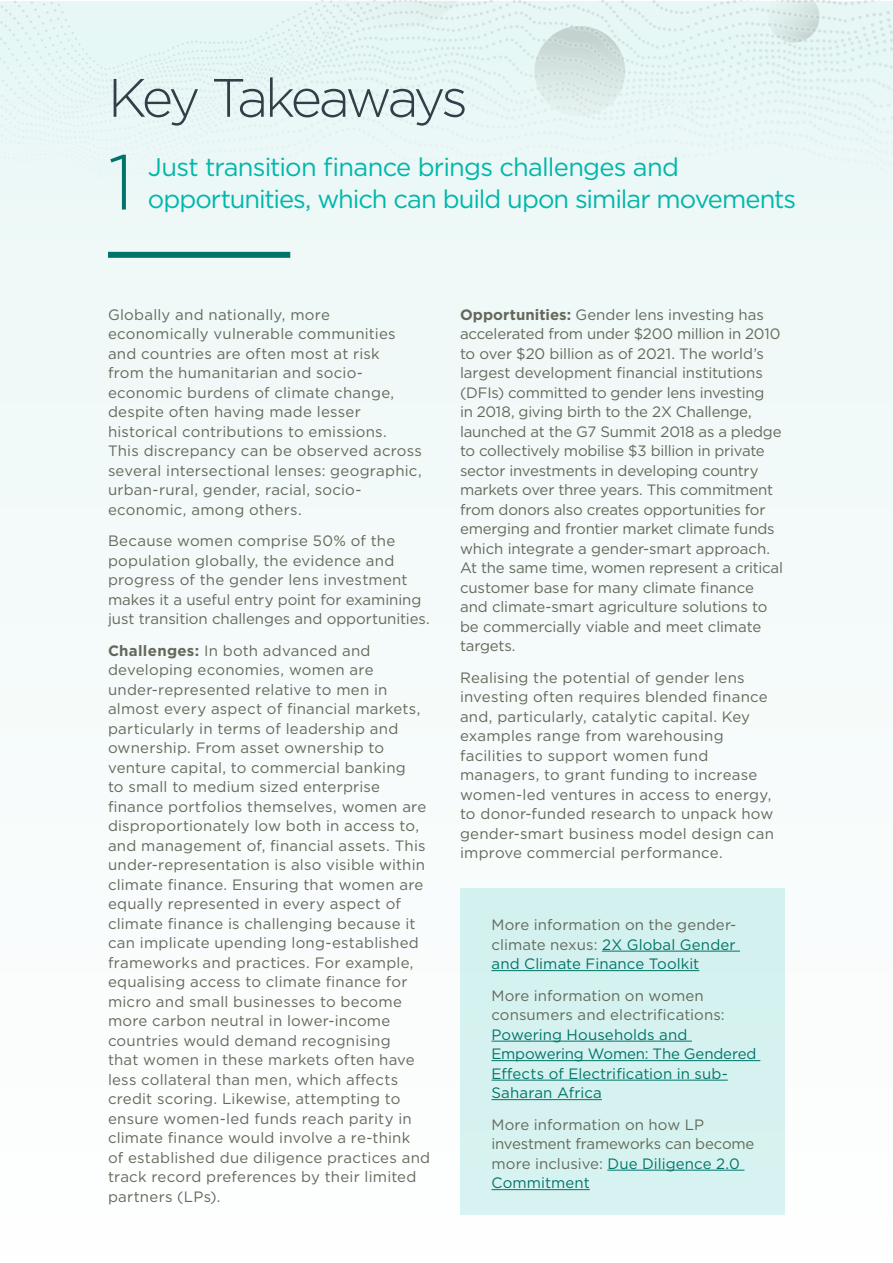
<style>
.page{position:relative;width:893px;height:1263px;background:#fff}
.page>*{position:absolute;margin:0;border:0;box-sizing:border-box;transform-origin:0 0}
.t1{font:300 77.7px "Gotham";color:#007468}
.t2{font:300 54px "Gotham";letter-spacing:-.085em;color:#333e48}
.t3{font:25.5px "Gotham";letter-spacing:-.035em;color:#00b7aa}
.t4{font:15px/19.5px "Gotham";letter-spacing:.01em;color:#65695b}
.t5{font:15px/19.5px "Gotham";letter-spacing:-.01em;color:#65695b}
.t6{font:15px/19.5px "Gotham";color:#007468}
.s1{font-weight:700}
.s2{color:#007468}
</style>
<div class="page">
<div style="left:0;top:2px;width:893px;height:1261px;background:linear-gradient(to right,#f4fbfa,#f1f9f8)"></div>
<div style="left:108px;top:252px;width:182px;height:6px;background:#007468"></div>
<div style="left:460px;top:888px;width:325px;height:327px;background:#d5f2f0"></div>
<hr style="left:602px;top:951px;width:138px;height:1px;background:#007468">
<hr style="left:491px;top:970px;width:208px;height:1px;background:#007468">
<hr style="left:491px;top:1041px;width:201px;height:1px;background:#007468">
<hr style="left:491px;top:1060px;width:269px;height:1px;background:#007468">
<hr style="left:491px;top:1080px;width:237px;height:1px;background:#007468">
<hr style="left:491px;top:1099px;width:111px;height:1px;background:#007468">
<hr style="left:607px;top:1170px;width:137px;height:1px;background:#007468">
<hr style="left:491px;top:1189px;width:99px;height:1px;background:#007468">
<h2 class="t2" style="left:108px;top:64px;width:361px">Key Takeaways</h2>
<h1 class="t1" style="left:108px;top:133px;width:28px">1</h1>
<h3 class="t3" style="left:148px;top:151px;width:533px">Just transition finance brings challenges and</h3>
<h3 class="t3" style="left:148px;top:182px;width:650px">opportunities, which can build upon similar movements</h3>
<p class="t4" style="left:108px;top:304px;width:315px">Globally and nationally, more economically vulnerable communities and countries are often most at risk<br>from the humanitarian and socio&shy;economic burdens of climate change, despite often having made lesser historical contributions to emissions.<br>This discrepancy can be observed across several intersectional lenses: geographic, urban-rural, gender, racial, socio&shy;economic, among others.</p>
<p class="t4" style="left:108px;top:531px;width:323px">Because women comprise 50% of the population globally, the evidence and progress of the gender lens investment makes it a useful entry point for examining just transition challenges and opportunities.</p>
<p class="t4" style="left:108px;top:640px;width:324px"><span class="s1">Challenges:</span> In both advanced and developing economies, women are under-represented relative to men in almost every aspect of financial markets, particularly in terms of leadership and ownership. From asset ownership to venture capital, to commercial banking<br>to small to medium sized enterprise finance portfolios themselves, women are disproportionately low both in access to, and management of, financial assets. This under-representation is also visible within climate finance. Ensuring that women are equally represented in every aspect of climate finance is challenging because it can implicate upending long-established frameworks and practices. For example, equalising access to climate finance for micro and small businesses to become more carbon neutral in lower-income countries would demand recognising<br>that women in these markets often have less collateral than men, which affects credit scoring. Likewise, attempting to ensure women-led funds reach parity in climate finance would involve a re-think<br>of established due diligence practices and track record preferences by their limited partners (LPs).</p>
<p class="t5" style="left:460px;top:304px;width:324px"><span class="s1">Opportunities:</span> Gender lens investing has accelerated from under $200 million in 2010 to over $20 billion as of 2021. The world’s largest development financial institutions (DFIs) committed to gender lens investing<br>in 2018, giving birth to the 2X Challenge, launched at the G7 Summit 2018 as a pledge to collectively mobilise $3 billion in private sector investments in developing country markets over three years. This commitment from donors also creates opportunities for emerging and frontier market climate funds which integrate a gender-smart approach.<br>At the same time, women represent a critical customer base for many climate finance and climate-smart agriculture solutions to be commercially viable and meet climate targets.</p>
<p class="t4" style="left:460px;top:667px;width:316px">Realising the potential of gender lens investing often requires blended finance and, particularly, catalytic capital. Key examples range from warehousing facilities to support women fund managers, to grant funding to increase women-led ventures in access to energy, to donor-funded research to unpack how gender-smart business model design can improve commercial performance.</p>
<p class="t4" style="left:491px;top:915px;width:246px;text-align:justify">More information on the gender&shy;climate nexus: <span class="s2">2X Global Gender and Climate Finance Toolkit</span></p>
<p class="t4" style="left:491px;top:985px;width:235px">More information on women consumers and electrifications:</p>
<p class="t6" style="left:491px;top:1024px;width:266px">Powering Households and<br>Empowering Women: The Gendered<br>Effects of Electrification in sub-<br>Saharan Africa</p>
<p class="t4" style="left:491px;top:1114px;width:264px">More information on how LP investment frameworks can become more inclusive: <span class="s2">Due Diligence 2.0<br>Commitment</span></p>
</div>
